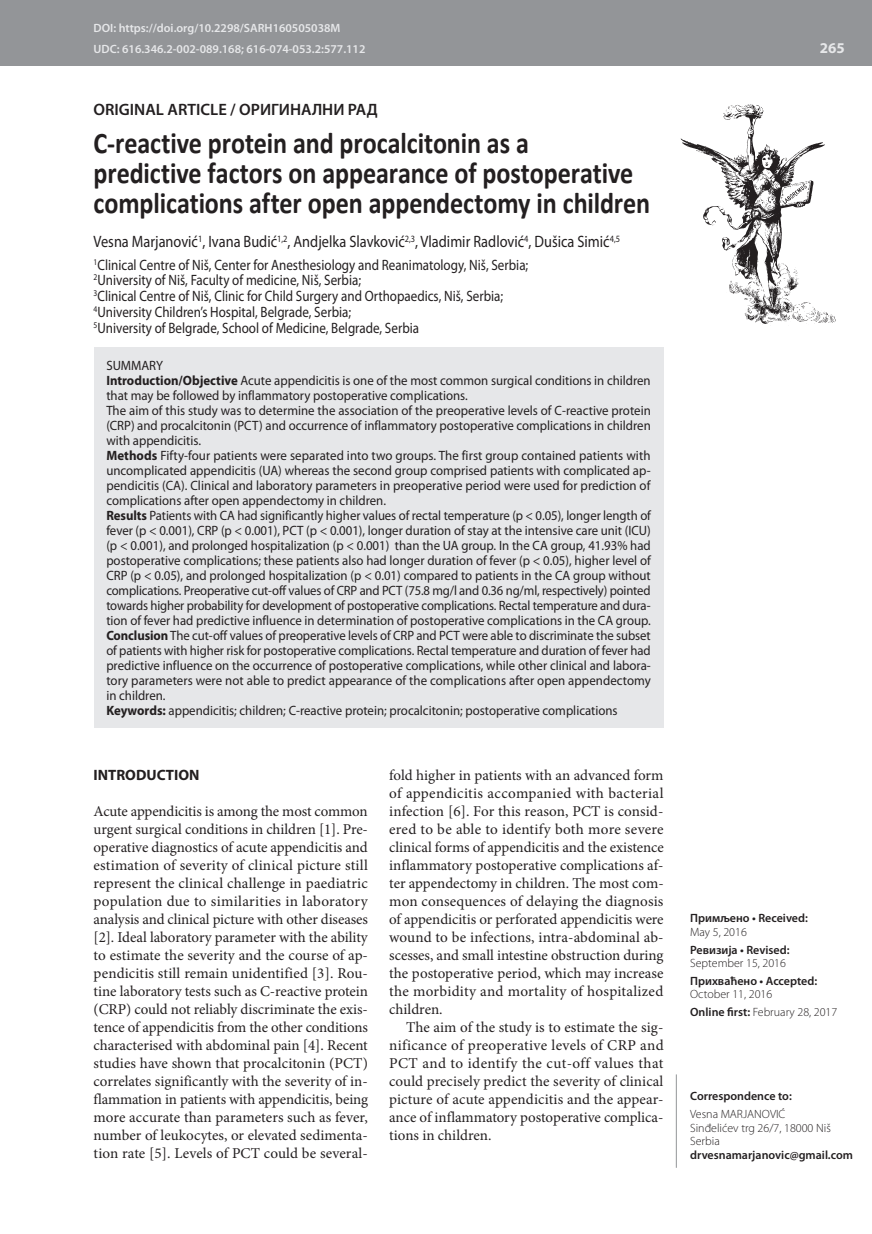
<style>
.page{position:relative;width:872px;height:1234px;background:#fff}
.page>*{position:absolute;margin:0;border:0;box-sizing:border-box;transform-origin:0 0}
.t1{font:700 30px/30px "Calibri";letter-spacing:-.005em;color:#231f20;scale:.87 1}
.t2{font:16.5px "Myriad Pro";color:#231f20;scale:.87 1}
.t3{font:600 16.5px "Myriad Pro";color:#231f20}
.t4{font:15px/18px "Minion Pro";letter-spacing:.005em;color:#231f20;text-align:justify}
.t5{font:15px/15.8px "Myriad Pro";color:#231f20;scale:.87 1}
.t6{font:700 15px "Myriad Pro";color:#231f20}
.t7{font:700 15px "Myriad Pro";color:#e6e7e9}
.t8{font:13.5px/15px "Myriad Pro";color:#231f20;scale:.95 1}
.t9{font:300 12px/13.5px "Myriad Pro";color:#231f20}
.t10{font:600 12px "Myriad Pro";color:#231f20}
.t11{font:600 12px/21.3px "Myriad Pro";color:#e6e7e9}
.s1{font-weight:700}
.s2{font-weight:600}
</style>
<div class="page">
<div style="left:0;top:0;width:872px;height:66px;background:#939598"></div>
<svg style="left:680px;top:104px;width:156px;height:221px"></svg>
<hr style="left:676px;top:1074px;width:1px;height:93px;background:#939598">
<div style="left:94px;top:347px;width:569px;height:381px;background:#e6e7e9"></div>
<p class="t11" style="left:94px;top:17px;width:273px">DOI: https://doi.org/10.2298/SARH160505038M<br>UDC: 616.346.2-002-089.168; 616-074-053.2:577.112</p>
<p class="t3" style="left:94px;top:98px;width:286px">ORIGINAL ARTICLE / ОРИГИНАЛНИ РАД</p>
<h1 class="t1" style="left:94px;top:128px;width:641px">C-reactive protein and procalcitonin as a<br>predictive factors on appearance of postoperative complications after open appendectomy in children</h1>
<p class="t2" style="left:94px;top:232px;width:606px">Vesna Marjanović<sup>1</sup>, Ivana Budić<sup>1,2</sup>, Andjelka Slavković<sup>2,3</sup>, Vladimir Radlović<sup>4</sup>, Dušica Simić<sup>4,5</sup></p>
<p class="t5" style="left:94px;top:256px;width:501px"><sup>1</sup>Clinical Centre of Niš, Center for Anesthesiology and Reanimatology, Niš, Serbia; <sup>2</sup>University of Niš, Faculty of medicine, Niš, Serbia;<br><sup>3</sup>Clinical Centre of Niš, Clinic for Child Surgery and Orthopaedics, Niš, Serbia; <sup>4</sup>University Children’s Hospital, Belgrade, Serbia;<br><sup>5</sup>University of Belgrade, School of Medicine, Belgrade, Serbia</p>
<p class="t8" style="left:106px;top:358px;width:575px">SUMMARY<br><span class="s1">Introduction/Objective</span> Acute appendicitis is one of the most common surgical conditions in children that may be followed by inflammatory postoperative complications.<br>The aim of this study was to determine the association of the preoperative levels of C-reactive protein (CRP) and procalcitonin (PCT) and occurrence of inflammatory postoperative complications in children with appendicitis.<br><span class="s1">Methods</span> Fifty-four patients were separated into two groups. The first group contained patients with uncomplicated appendicitis (UA) whereas the second group comprised patients with complicated ap&shy;pendicitis (CA). Clinical and laboratory parameters in preoperative period were used for prediction of complications after open appendectomy in children.<br><span class="s1">Results</span> Patients with CA had significantly higher values of rectal temperature (p &lt; 0.05), longer length of fever (p &lt; 0.001), CRP (p &lt; 0.001), PCT (p &lt; 0.001), longer duration of stay at the intensive care unit (ICU) (p &lt; 0.001), and prolonged hospitalization (p &lt; 0.001) than the UA group. In the CA group, 41.93% had postoperative complications; these patients also had longer duration of fever (p &lt; 0.05), higher level of CRP (p &lt; 0.05), and prolonged hospitalization (p &lt; 0.01) compared to patients in the CA group without complications. Preoperative cut-off values of CRP and PCT (75.8 mg/l and 0.36 ng/ml, respectively) pointed towards higher probability for development of postoperative complications. Rectal temperature and dura&shy;tion of fever had predictive influence in determination of postoperative complications in the CA group.<br><span class="s1">Conclusion</span> The cut-off values of preoperative levels of CRP and PCT were able to discriminate the subset of patients with higher risk for postoperative complications. Rectal temperature and duration of fever had predictive influence on the occurrence of postoperative complications, while other clinical and labora&shy;tory parameters were not able to predict appearance of the complications after open appendectomy in children.<br><span class="s1">Keywords:</span> appendicitis; children; C-reactive protein; procalcitonin; postoperative complications</p>
<p class="t6" style="left:94px;top:765px;width:107px">INTRODUCTION</p>
<p class="t4" style="left:94px;top:802px;width:276px">Acute appendicitis is among the most common urgent surgical conditions in children [1]. Pre&shy;operative diagnostics of acute appendicitis and estimation of severity of clinical picture still represent the clinical challenge in paediatric population due to similarities in laboratory analysis and clinical picture with other diseases [2]. Ideal laboratory parameter with the ability to estimate the severity and the course of ap&shy;pendicitis still remain unidentified [3]. Rou&shy;tine laboratory tests such as C-reactive protein (CRP) could not reliably discriminate the exis&shy;tence of appendicitis from the other conditions characterised with abdominal pain [4]. Recent studies have shown that procalcitonin (PCT) correlates significantly with the severity of in&shy;flammation in patients with appendicitis, being more accurate than parameters such as fever, number of leukocytes, or elevated sedimenta&shy;tion rate [5]. Levels of PCT could be several-</p>
<p class="t4" style="left:389px;top:766px;width:276px">fold higher in patients with an advanced form of appendicitis accompanied with bacterial infection [6]. For this reason, PCT is consid&shy;ered to be able to identify both more severe clinical forms of appendicitis and the existence inflammatory postoperative complications af&shy;ter appendectomy in children. The most com&shy;mon consequences of delaying the diagnosis of appendicitis or perforated appendicitis were wound to be infections, intra-abdominal ab&shy;scesses, and small intestine obstruction during the postoperative period, which may increase the morbidity and mortality of hospitalized children.</p>
<p class="t4" style="left:389px;top:1018px;width:276px;text-indent:17px">The aim of the study is to estimate the sig&shy;nificance of preoperative levels of CRP and PCT and to identify the cut-off values that could precisely predict the severity of clinical picture of acute appendicitis and the appear&shy;ance of inflammatory postoperative complica&shy;tions in children.</p>
<p class="t7" style="left:820px;top:38px;width:26px">265</p>
<p class="t10" style="left:690px;top:910px;width:119px">Примљено • Received:</p>
<p class="t9" style="left:690px;top:924px;width:58px">May 5, 2016</p>
<p class="t10" style="left:690px;top:941px;width:101px">Ревизија • Revised:</p>
<p class="t9" style="left:690px;top:956px;width:97px">September 15, 2016</p>
<p class="t10" style="left:690px;top:972px;width:129px">Прихваћено • Accepted:</p>
<p class="t9" style="left:690px;top:985px;width:149px;line-height:17.7px">October 11, 2016<br><span class="s2">Online first:</span> February 28, 2017</p>
<p class="t10" style="left:690px;top:1088px;width:103px">Correspondence to:</p>
<p class="t9" style="left:690px;top:1107px;width:142px">Vesna MARJANOVIĆ<br>Sinđelićev trg 26/7, 18000 Niš<br>Serbia</p>
<p class="t10" style="left:690px;top:1146px;width:164px">drvesnamarjanovic@gmail.com</p>
</div>
